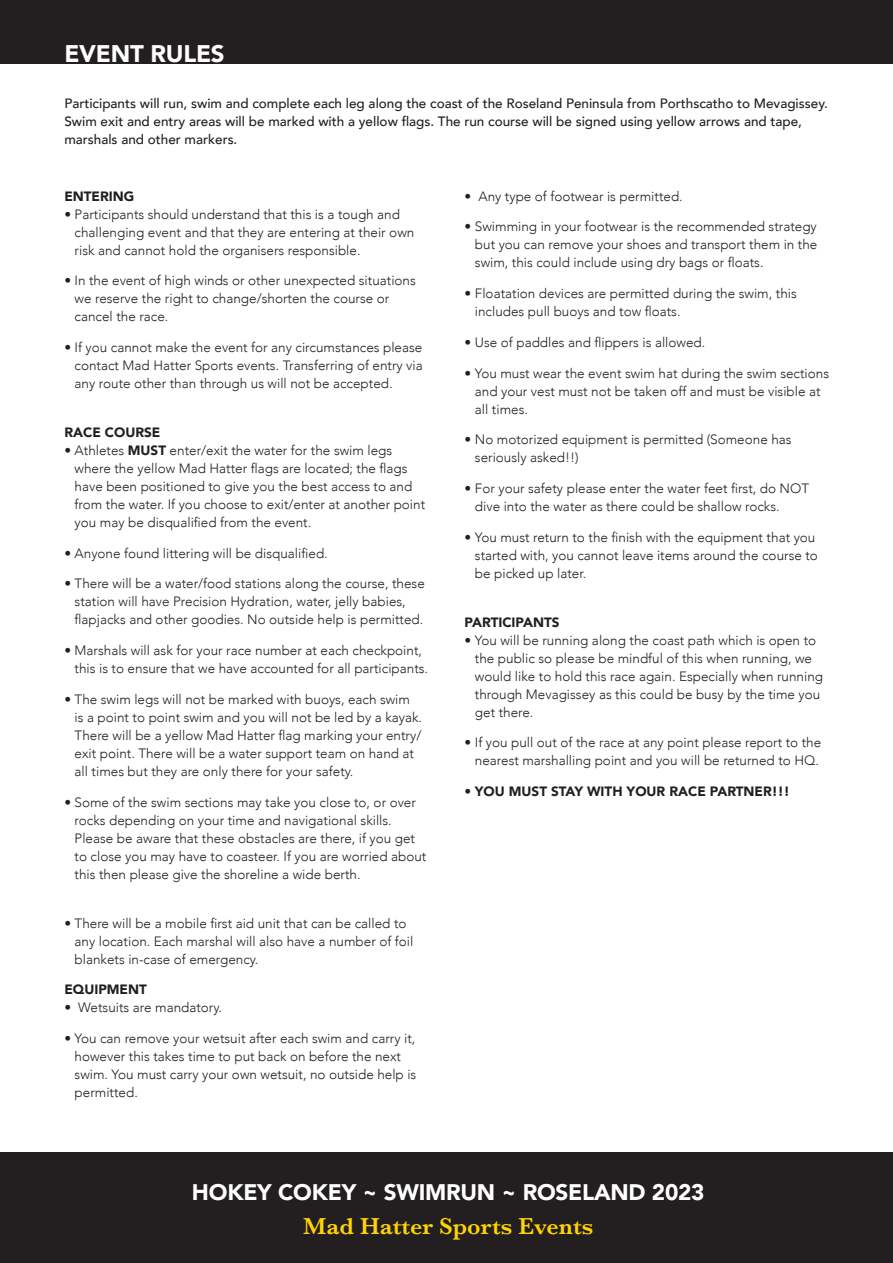
<style>
.page{position:relative;width:893px;height:1263px;background:#fff}
.page>*{position:absolute;margin:0;border:0;box-sizing:border-box;transform-origin:0 0}
.t1{font:600 24px "Baskerville";color:#fed304}
.t2{font:900 24px "Avenir";letter-spacing:-.01em;color:#fff}
.t3{font:900 22.5px "Avenir";letter-spacing:-.01em;color:#fff}
.BLUE_CAPS_HEADER{font:300 13.5px/18px "Avenir";color:#231f20}
.BLUE_CAPS_HEADER-2{font:500 13.5px/18px "Avenir";color:#231f20}
.BLUE_CAPS_HEADER-3{font:900 13.5px "Avenir";color:#231f20}
.s1{font-weight:900}
.s2{font-weight:300}
</style>
<div class="page">
<div style="left:0;top:0;width:893px;height:64px;background:#231f20"></div>
<div style="left:0;top:1152px;width:893px;height:111px;background:#231f20"></div>
<p class="t2" style="left:64px;top:33px;width:162px">EVENT RULES</p>
<p class="BLUE_CAPS_HEADER-2" style="left:64px;top:94px;width:765px">Participants will run, swim and complete each leg along the coast of the Roseland Peninsula from Porthscatho to Mevagissey.<br>Swim exit and entry areas will be marked with a yellow flags. The run course will be signed using yellow arrows and tape, marshals and other markers.</p>
<p class="BLUE_CAPS_HEADER-3" style="left:64px;top:184px;width:72px">ENTERING</p>
<p class="BLUE_CAPS_HEADER" style="left:75px;top:205px;width:341px;text-indent:-10px">• Participants should understand that this is a tough and challenging event and that they are entering at their own risk and cannot hold the organisers responsible.</p>
<p class="BLUE_CAPS_HEADER" style="left:75px;top:272px;width:343px;text-indent:-10px">• In the event of high winds or other unexpected situations we reserve the right to change/shorten the course or cancel the race.</p>
<p class="BLUE_CAPS_HEADER" style="left:75px;top:338px;width:350px;text-align:justify;text-indent:-10px">• If you cannot make the event for any circumstances please contact Mad Hatter Sports events. Transferring of entry via any route other than through us will not be accepted.</p>
<p class="BLUE_CAPS_HEADER-3" style="left:64px;top:421px;width:97px">RACE COURSE</p>
<p class="BLUE_CAPS_HEADER" style="left:75px;top:441px;width:352px;text-indent:-10px">• Athletes <span class="s1">MUST</span> enter/exit the water for the swim legs where the yellow Mad Hatter flags are located; the flags have been positioned to give you the best access to and from the water. If you choose to exit/enter at another point you may be disqualified from the event.</p>
<p class="BLUE_CAPS_HEADER" style="left:64px;top:544px;width:265px">• Anyone found littering will be disqualified.</p>
<p class="BLUE_CAPS_HEADER" style="left:75px;top:575px;width:352px;text-indent:-10px">• There will be a water/food stations along the course, these station will have Precision Hydration, water, jelly babies, flapjacks and other goodies. No outside help is permitted.</p>
<p class="BLUE_CAPS_HEADER" style="left:75px;top:641px;width:355px;text-indent:-10px">• Marshals will ask for your race number at each checkpoint, this is to ensure that we have accounted for all participants.</p>
<p class="BLUE_CAPS_HEADER" style="left:75px;top:690px;width:349px;text-indent:-10px">• The swim legs will not be marked with buoys, each swim is a point to point swim and you will not be led by a kayak.<br>There will be a yellow Mad Hatter flag marking your entry/ exit point. There will be a water support team on hand at all times but they are only there for your safety.</p>
<p class="BLUE_CAPS_HEADER" style="left:75px;top:793px;width:353px;text-indent:-10px">• Some of the swim sections may take you close to, or over rocks depending on your time and navigational skills.<br>Please be aware that these obstacles are there, if you get to close you may have to coasteer. If you are worried about this then please give the shoreline a wide berth.</p>
<p class="BLUE_CAPS_HEADER" style="left:75px;top:914px;width:340px;text-indent:-10px">• There will be a mobile first aid unit that can be called to any location. Each marshal will also have a number of foil blankets in-case of emergency.</p>
<p class="BLUE_CAPS_HEADER-3" style="left:64px;top:978px;width:84px">EQUIPMENT</p>
<p class="BLUE_CAPS_HEADER" style="left:64px;top:999px;width:159px">• Wetsuits are mandatory.</p>
<p class="BLUE_CAPS_HEADER" style="left:75px;top:1029px;width:343px;text-indent:-10px">• You can remove your wetsuit after each swim and carry it, however this takes time to put back on before the next swim. You must carry your own wetsuit, no outside help is permitted.</p>
<p class="BLUE_CAPS_HEADER" style="left:465px;top:187px;width:220px">• Any type of footwear is permitted.</p>
<p class="BLUE_CAPS_HEADER" style="left:475px;top:218px;width:344px;text-align:justify;text-indent:-10px">• Swimming in your footwear is the recommended strategy but you can remove your shoes and transport them in the swim, this could include using dry bags or floats.</p>
<p class="BLUE_CAPS_HEADER" style="left:475px;top:284px;width:323px;text-indent:-10px">• Floatation devices are permitted during the swim, this includes pull buoys and tow floats.</p>
<p class="BLUE_CAPS_HEADER" style="left:465px;top:333px;width:242px">• Use of paddles and flippers is allowed.</p>
<p class="BLUE_CAPS_HEADER" style="left:475px;top:364px;width:356px;text-indent:-10px">• You must wear the event swim hat during the swim sections and your vest must not be taken off and must be visible at all times.</p>
<p class="BLUE_CAPS_HEADER" style="left:475px;top:431px;width:318px;text-indent:-10px">• No motorized equipment is permitted (Someone has seriously asked!!)</p>
<p class="BLUE_CAPS_HEADER" style="left:475px;top:479px;width:336px;text-indent:-10px">• For your safety please enter the water feet first, do NOT dive into the water as there could be shallow rocks.</p>
<p class="BLUE_CAPS_HEADER" style="left:475px;top:528px;width:345px;text-indent:-10px">• You must return to the finish with the equipment that you started with, you cannot leave items around the course to be picked up later.</p>
<p class="BLUE_CAPS_HEADER-3" style="left:465px;top:610px;width:97px">PARTICIPANTS</p>
<p class="BLUE_CAPS_HEADER" style="left:475px;top:631px;width:350px;text-indent:-10px">• You will be running along the coast path which is open to the public so please be mindful of this when running, we would like to hold this race again. Especially when running through Mevagissey as this could be busy by the time you get there.</p>
<p class="BLUE_CAPS_HEADER" style="left:465px;top:734px;width:358px;text-align:center">• If you pull out of the race at any point please report to the nearest marshalling point and you will be returned to HQ.</p>
<p class="BLUE_CAPS_HEADER-3" style="left:465px;top:780px;width:327px"><span class="s2">•</span> YOU MUST STAY WITH YOUR RACE PARTNER!!!</p>
<p class="t3" style="left:192px;top:1173px;width:514px">HOKEY COKEY ~ SWIMRUN ~ ROSELAND 2023</p>
<p class="t1" style="left:303px;top:1210px;width:292px">Mad Hatter Sports Events</p>
</div>
